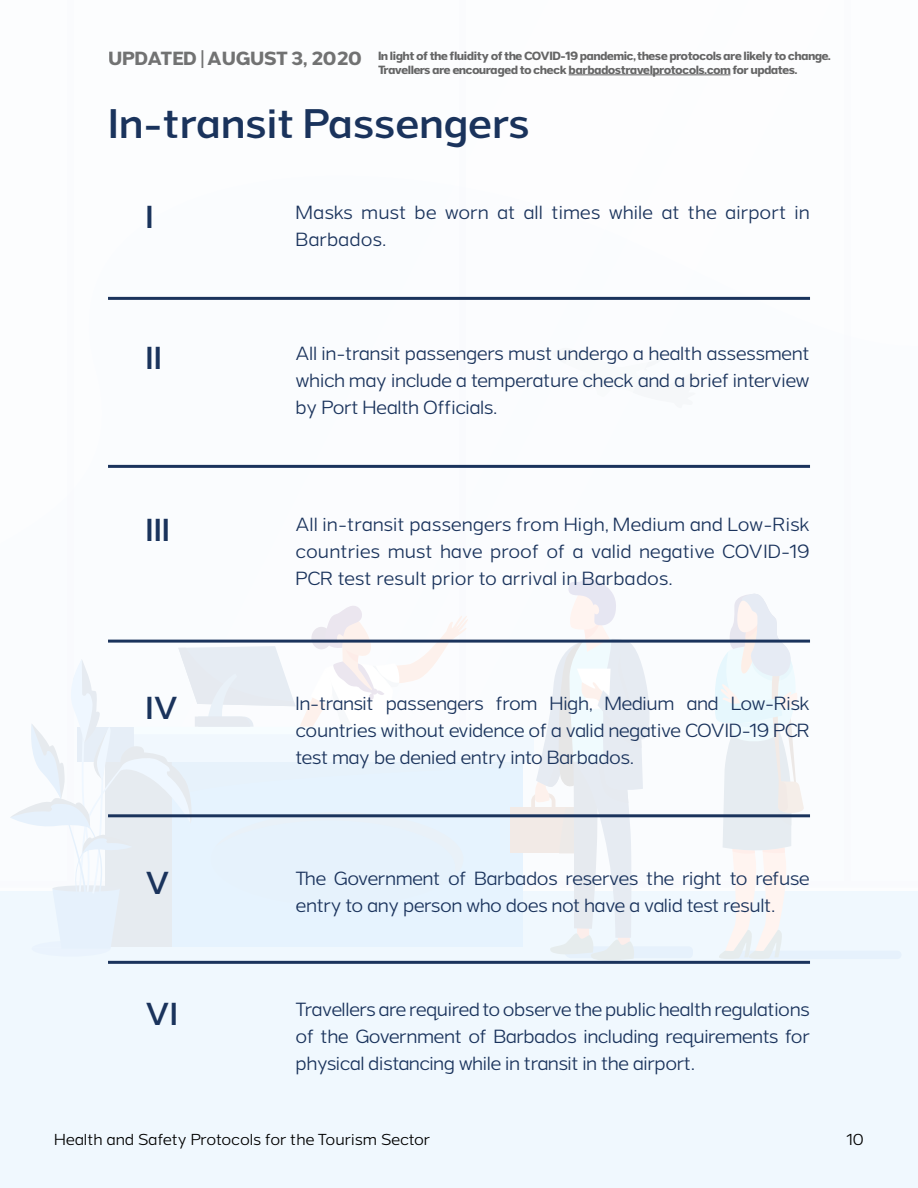
<style>
.page{position:relative;width:918px;height:1188px;background:#fff}
.page>*{position:absolute;margin:0;border:0;box-sizing:border-box;transform-origin:0 0}
.t1{font:600 39px "Grey Sans";letter-spacing:-.01em;color:#1a335c}
.t2{font:600 30px "Grey Sans";color:#1a335c}
.t3{font:18px/27px "Grey Sans";letter-spacing:-.025em;color:#1a335c;text-align:justify}
.t4{font:700 18px "Grey Sans";letter-spacing:-.01em;color:#000}
.t5{font:15px "Grey Sans";letter-spacing:-.015em;color:#000}
.t6{font:700 11.25px/13.5px "Grey Sans";letter-spacing:-.05em;color:#000}
</style>
<div class="page">
<div style="left:68px;top:0;width:6px;height:888px;background:#fafbfd"></div>
<div style="left:0;top:881px;width:918px;height:7px;background:#f9fafd"></div>
<div style="left:459px;top:0;width:6px;height:888px;background:#f9fafd"></div>
<div style="left:844px;top:0;width:6px;height:888px;background:#f9fafd"></div>
<div style="left:0;top:891px;width:918px;height:297px;background:#f0f8fe"></div>
<div style="left:725px;top:951px;width:177px;height:8px;background:#e6f1fc;border-radius:4px"></div>
<svg style="left:714px;top:593px;width:90px;height:366px"></svg>
<svg style="left:10px;top:577px;width:683px;height:384px"></svg>
<hr style="left:108px;top:297px;width:702px;height:3px;background:#1a335c">
<hr style="left:108px;top:465px;width:702px;height:3px;background:#1a335c">
<hr style="left:108px;top:640px;width:702px;height:3px;background:#1a335c">
<hr style="left:108px;top:814px;width:702px;height:3px;background:#1a335c">
<hr style="left:108px;top:961px;width:702px;height:3px;background:#1a335c">
<hr style="left:569px;top:75px;width:161px;height:1px;background:#000">
<p class="t4" style="left:108px;top:48px;width:256px">UPDATED | AUGUST 3, 2020</p>
<p class="t6" style="left:378px;top:50px;width:455px">In light of the fluidity of the COVID-19 pandemic, these protocols are likely to change.<br>Travellers are encouraged to check barbadostravelprotocols.com for updates.</p>
<h1 class="t1" style="left:108px;top:101px;width:423px">In-transit Passengers</h1>
<h2 class="t2" style="left:146px;top:200px;width:10px">I</h2>
<p class="t3" style="left:296px;top:200px;width:516px">Masks must be worn at all times while at the airport in<br>Barbados.</p>
<h2 class="t2" style="left:146px;top:341px;width:18px">II</h2>
<p class="t3" style="left:296px;top:341px;width:516px">All in-transit passengers must undergo a health assessment which may include a temperature check and a brief interview by Port Health Officials.</p>
<h2 class="t2" style="left:146px;top:512px;width:26px">III</h2>
<p class="t3" style="left:296px;top:512px;width:516px">All in-transit passengers from High, Medium and Low-Risk countries must have proof of a valid negative COVID-19<br>PCR test result prior to arrival in Barbados.</p>
<h2 class="t2" style="left:146px;top:691px;width:34px">IV</h2>
<p class="t3" style="left:296px;top:690px;width:516px">In-transit passengers from High, Medium and Low-Risk countries without evidence of a valid negative COVID-19 PCR test may be denied entry into Barbados.</p>
<h2 class="t2" style="left:146px;top:866px;width:26px">V</h2>
<p class="t3" style="left:296px;top:865px;width:516px">The Government of Barbados reserves the right to refuse entry to any person who does not have a valid test result.</p>
<h2 class="t2" style="left:146px;top:997px;width:34px">VI</h2>
<p class="t3" style="left:296px;top:997px;width:516px">Travellers are required to observe the public health regulations of the Government of Barbados including requirements for physical distancing while in transit in the airport.</p>
<p class="t5" style="left:54px;top:1132px;width:378px">Health and Safety Protocols for the Tourism Sector</p>
<p class="t5" style="left:847px;top:1132px;width:19px">10</p>
</div>
